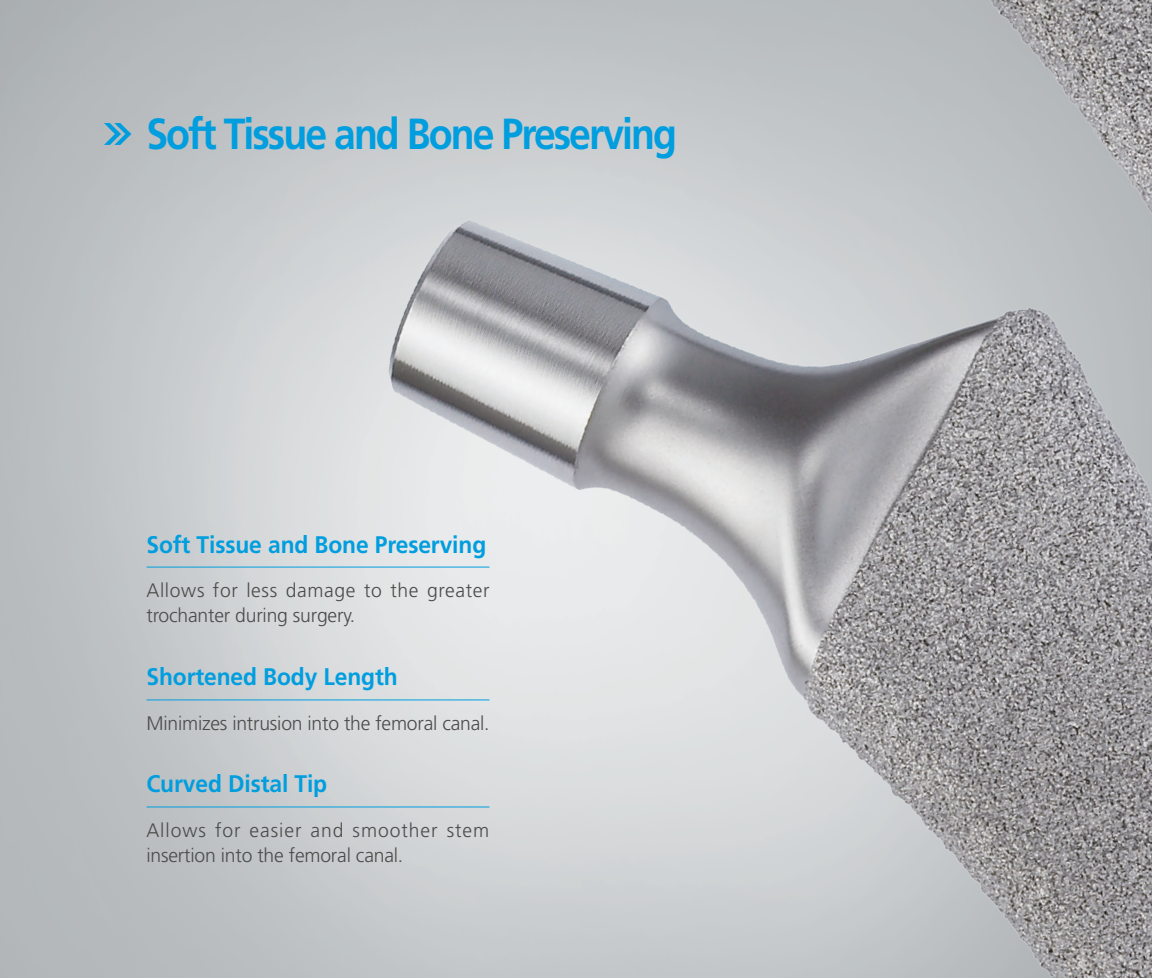
<style>
.page{position:relative;width:1152px;height:978px;background:#fff}
.page>*{position:absolute;margin:0;border:0;box-sizing:border-box;transform-origin:0 0}
.t1{font:700 43.5px "Frutiger";letter-spacing:-.05em;color:#009edf;scale:.9 1}
.t2{font:700 24px "Frutiger";letter-spacing:-.005em;color:#009edf;scale:.95 1}
.t3{font:300 19.5px/25.5px "Frutiger";letter-spacing:.05em;color:#4b4b4a}
.t4{font:300 19.5px/25.5px "Frutiger";letter-spacing:.035em;color:#4b4b4a}
.t5{font:300 19.5px "Frutiger";letter-spacing:-.01em;color:#4b4b4a}
</style>
<div class="page">
<img style="left:0;top:0;width:961px;height:978px">
<img style="left:1151px;top:4px;width:1px;height:973px">
<hr style="left:146px;top:567px;width:343px;height:1px;background:#009edf">
<hr style="left:146px;top:700px;width:343px;height:1px;background:#009edf">
<hr style="left:146px;top:807px;width:343px;height:1px;background:#009edf">
<svg style="left:104px;top:123px;width:27px;height:22px"></svg>
<img style="left:338px;top:150px;width:623px;height:828px">
<img style="left:961px;top:0;width:190px;height:978px">
<svg style="left:0;top:0;width:4px;height:4px"></svg>
<h1 class="t1" style="left:146px;top:108px;width:591px">Soft Tissue and Bone Preserving</h1>
<p class="t2" style="left:146px;top:530px;width:359px">Soft Tissue and Bone Preserving</p>
<p class="t4" style="left:146px;top:577px;width:344px">Allows for less damage to the greater trochanter during surgery.</p>
<p class="t2" style="left:146px;top:663px;width:266px">Shortened Body Length</p>
<p class="t5" style="left:146px;top:712px;width:344px">Minimizes intrusion into the femoral canal.</p>
<p class="t2" style="left:146px;top:770px;width:192px">Curved Distal Tip</p>
<p class="t3" style="left:146px;top:817px;width:344px">Allows for easier and smoother stem insertion into the femoral canal.</p>
</div>
